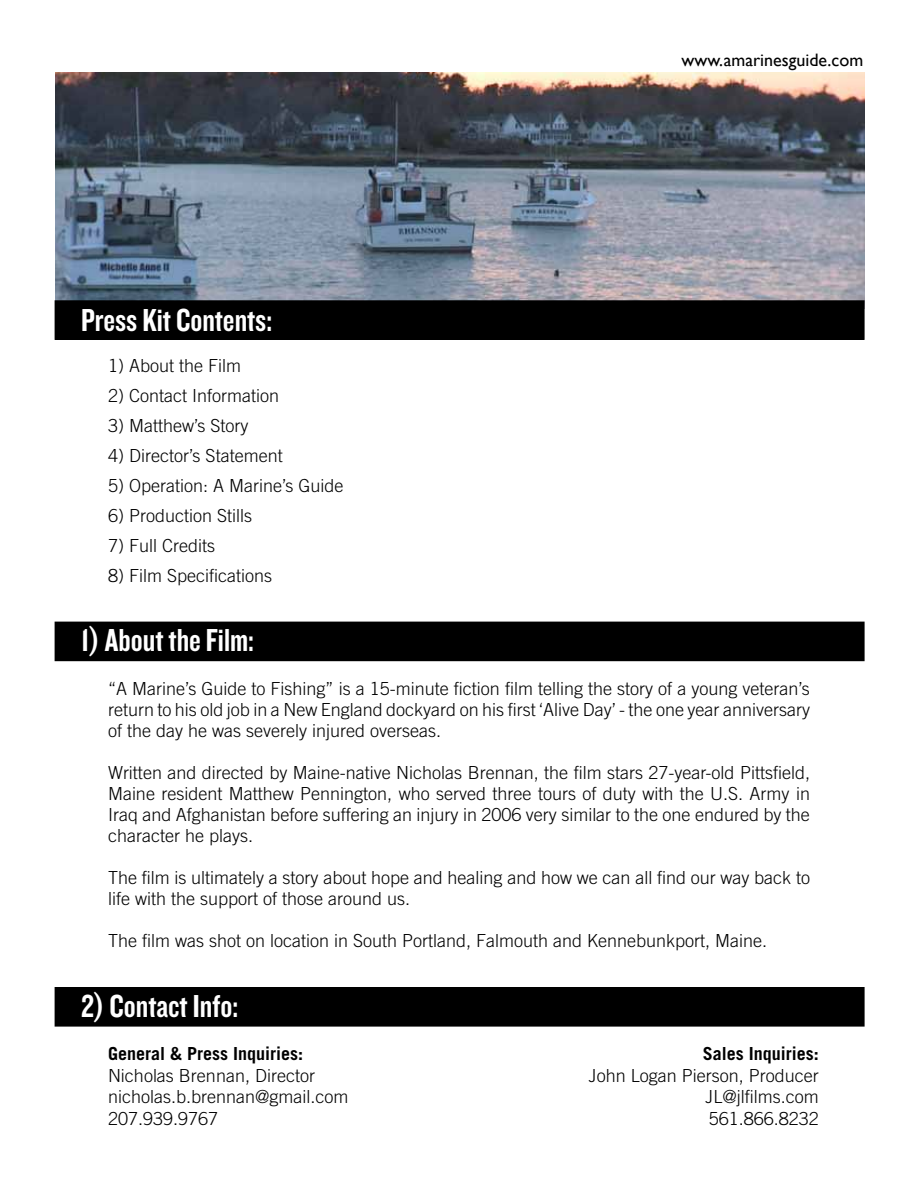
<style>
.page{position:relative;width:918px;height:1188px;background:#fff}
.page>*{position:absolute;margin:0;border:0;box-sizing:border-box;transform-origin:0 0}
.t1{font:33px "Knockout HTF49 Liteweight";color:#fff}
.t2{font:300 18px/21px "Trade Gothic";color:#000;text-align:justify}
.t3{font:700 18px "Trade Gothic";color:#000}
.t4{font:18px "Gill Sans";color:#000}
</style>
<div class="page">
<img style="left:55px;top:72px;width:810px;height:228px">
<div style="left:55px;top:622px;width:809px;height:38px;background:#000"></div>
<div style="left:55px;top:622px;width:810px;height:39px;border:2px solid #000"></div>
<div style="left:55px;top:301px;width:809px;height:38px;background:#000"></div>
<div style="left:55px;top:300px;width:810px;height:40px;border:2px solid #000"></div>
<div style="left:55px;top:988px;width:809px;height:38px;background:#000"></div>
<div style="left:55px;top:987px;width:810px;height:40px;border:2px solid #000"></div>
<h1 class="t1" style="left:81px;top:303px;width:193px">Press Kit Contents:</h1>
<p class="t2" style="left:108px;top:354px;width:135px">1) About the Film</p>
<p class="t2" style="left:108px;top:384px;width:173px">2) Contact Information</p>
<p class="t2" style="left:108px;top:415px;width:142px">3) Matthew’s Story</p>
<p class="t2" style="left:108px;top:445px;width:176px">4) Director’s Statement</p>
<p class="t2" style="left:108px;top:475px;width:237px">5) Operation: A Marine’s Guide</p>
<p class="t2" style="left:108px;top:505px;width:146px">6) Production Stills</p>
<p class="t2" style="left:108px;top:535px;width:109px">7) Full Credits</p>
<p class="t2" style="left:108px;top:565px;width:166px">8) Film Specifications</p>
<h1 class="t1" style="left:81px;top:624px;width:175px">1) About the Film:</h1>
<p class="t4" style="left:682px;top:50px;width:183px">www.amarinesguide.com</p>
<p class="t2" style="left:108px;top:678px;width:704px">“A Marine’s Guide to Fishing” is a 15-minute fiction film telling the story of a young veteran’s return to his old job in a New England dockyard on his first ‘Alive Day’ - the one year anniversary of the day he was severely injured overseas.</p>
<p class="t2" style="left:108px;top:762px;width:704px">Written and directed by Maine-native Nicholas Brennan, the film stars 27-year-old Pittsfield, Maine resident Matthew Pennington, who served three tours of duty with the U.S. Army in Iraq and Afghanistan before suffering an injury in 2006 very similar to the one endured by the character he plays.</p>
<p class="t2" style="left:108px;top:867px;width:704px">The film is ultimately a story about hope and healing and how we can all find our way back to life with the support of those around us.</p>
<p class="t2" style="left:108px;top:930px;width:661px">The film was shot on location in South Portland, Falmouth and Kennebunkport, Maine.</p>
<h1 class="t1" style="left:81px;top:989px;width:159px">2) Contact Info:</h1>
<p class="t3" style="left:108px;top:1043px;width:197px">General &amp; Press Inquiries:</p>
<p class="t2" style="left:108px;top:1064px;width:242px;line-height:21.6px;text-align:left">Nicholas Brennan, Director nicholas.b.brennan@gmail.com<br>207.939.9767</p>
<p class="t3" style="left:703px;top:1043px;width:118px">Sales Inquiries:</p>
<p class="t2" style="left:705px;top:1064px;width:115px;line-height:21.6px;text-indent:-117px">John Logan Pierson, Producer JL@jlfilms.com 561.866.8232</p>
</div>
